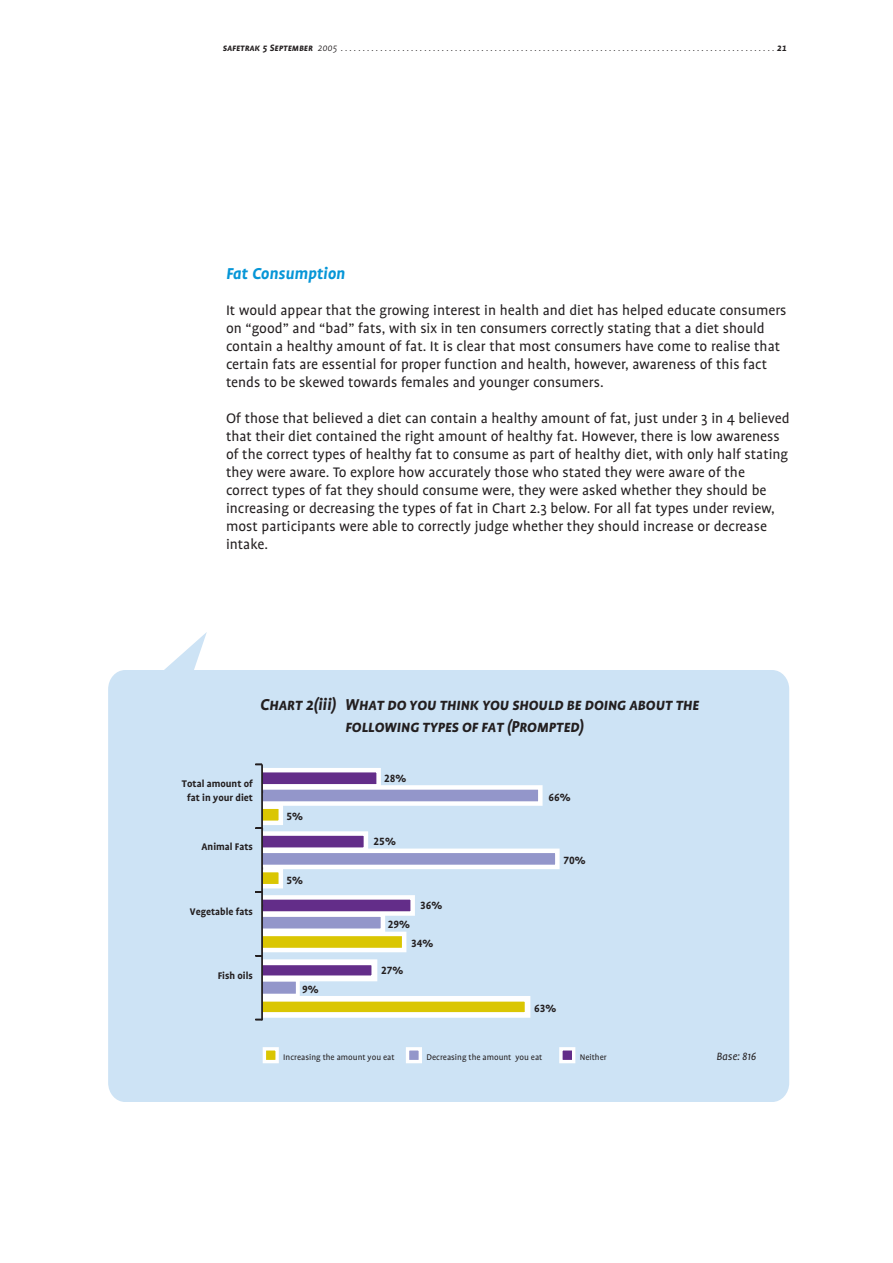
<style>
.page{position:relative;width:893px;height:1263px;background:#fff}
.page>*{position:absolute;margin:0;border:0;box-sizing:border-box;transform-origin:0 0}
.t1{font:italic 700 18px/21.8px "Profile SC";letter-spacing:-.02em;color:#231f20}
.t2{font:italic 700 18px "Profile";color:#0696d7}
.t3{font:15.75px/18px "Profile";color:#231f20}
.t4{font:700 12px "Profile NO";color:#231f20}
.t5{font:italic 12px "Profile";color:#231f20}
.t6{font:700 10.95px/13.2px "Profile";color:#231f20;text-align:center}
.t7{font:italic 300 10.5px "Profile SC";color:#231f20}
.t8{font:9.3px "Profile";color:#231f20}
.s1{font-weight:700}
.s2{font-family:"Profile"}
</style>
<div class="page">
<svg style="left:108px;top:632px;width:681px;height:470px;background:#d1e5f5"></svg>
<div style="left:259px;top:787px;width:281px;height:17px;background:#9396ca"></div>
<div style="left:257px;top:785px;width:285px;height:21px;border:4px solid #fff"></div>
<div style="left:259px;top:770px;width:119px;height:16px;background:#632d89"></div>
<div style="left:257px;top:768px;width:124px;height:21px;border:4px solid #fff"></div>
<div style="left:259px;top:807px;width:22px;height:16px;background:#dac602"></div>
<div style="left:257px;top:804px;width:26px;height:21px;border:4px solid #fff"></div>
<div style="left:259px;top:851px;width:298px;height:16px;background:#9396ca"></div>
<div style="left:257px;top:849px;width:302px;height:20px;border:4px solid #fff"></div>
<div style="left:259px;top:834px;width:107px;height:16px;background:#632d89"></div>
<div style="left:257px;top:831px;width:111px;height:21px;border:4px solid #fff"></div>
<div style="left:259px;top:870px;width:22px;height:16px;background:#dac602"></div>
<div style="left:257px;top:868px;width:26px;height:20px;border:4px solid #fff"></div>
<div style="left:259px;top:915px;width:124px;height:16px;background:#9396ca"></div>
<div style="left:257px;top:912px;width:128px;height:21px;border:4px solid #fff"></div>
<div style="left:259px;top:897px;width:153px;height:17px;background:#632d89"></div>
<div style="left:257px;top:895px;width:158px;height:21px;border:4px solid #fff"></div>
<div style="left:259px;top:934px;width:145px;height:16px;background:#dac602"></div>
<div style="left:257px;top:932px;width:149px;height:20px;border:4px solid #fff"></div>
<div style="left:259px;top:980px;width:39px;height:16px;background:#9396ca"></div>
<div style="left:257px;top:978px;width:43px;height:20px;border:4px solid #fff"></div>
<div style="left:259px;top:962px;width:115px;height:16px;background:#632d89"></div>
<div style="left:256px;top:959px;width:121px;height:22px;border:6px solid #fff"></div>
<div style="left:259px;top:999px;width:268px;height:16px;background:#dac602"></div>
<div style="left:257px;top:996px;width:273px;height:22px;border:6px solid #fff"></div>
<div style="left:254px;top:763px;width:8px;height:260px;background:#cde3f5"></div>
<svg style="left:255px;top:955px;width:6px;height:2px"></svg>
<svg style="left:255px;top:891px;width:6px;height:2px"></svg>
<svg style="left:255px;top:827px;width:6px;height:2px"></svg>
<div style="left:264px;top:1049px;width:13px;height:13px;background:#dac602"></div>
<div style="left:263px;top:1047px;width:16px;height:16px;border:3px solid #fff"></div>
<div style="left:407px;top:1049px;width:13px;height:13px;background:#9396ca"></div>
<div style="left:406px;top:1047px;width:16px;height:16px;border:3px solid #fff"></div>
<hr style="left:261px;top:764px;width:2px;height:256px;background:#231f20">
<div style="left:561px;top:1049px;width:12px;height:13px;background:#632d89"></div>
<div style="left:559px;top:1047px;width:16px;height:16px;border:3px solid #fff"></div>
<p class="t7" style="left:223px;top:41px;width:565px"><span class="s1">safetrak 5 September</span> 2005 . . . . . . . . . . . . . . . . . . . . . . . . . . . . . . . . . . . . . . . . . . . . . . . . . . . . . . . . . . . . . . . . . . . . . . . . . . . . . . . . . . . . . . . . . . . . . . . . . . . <span class="s1">21</span></p>
<p class="t2" style="left:226px;top:266px;width:121px">Fat Consumption</p>
<p class="t3" style="left:226px;top:302px;width:562px">It would appear that the growing interest in health and diet has helped educate consumers on “good” and “bad” fats, with six in ten consumers correctly stating that a diet should contain a healthy amount of fat. It is clear that most consumers have come to realise that certain fats are essential for proper function and health, however, awareness of this fact tends to be skewed towards females and younger consumers.</p>
<p class="t3" style="left:226px;top:410px;width:565px">Of those that believed a diet can contain a healthy amount of fat, just under 3 in 4 believed that their diet contained the right amount of healthy fat. However, there is low awareness of the correct types of healthy fat to consume as part of healthy diet, with only half stating they were aware. To explore how accurately those who stated they were aware of the correct types of fat they should consume were, they were asked whether they should be increasing or decreasing the types of fat in Chart 2.3 below. For all fat types under review, most participants were able to correctly judge whether they should increase or decrease intake.</p>
<p class="t1" style="left:345px;top:693px;width:355px;text-indent:-85px">Chart 2<span class="s2">(iii)</span> What do you think you should be doing about the following types of fat (Prompted)</p>
<p class="t6" style="left:182px;top:778px;width:72px">Total amount of fat in your diet</p>
<p class="t4" style="left:384px;top:771px;width:24px">28%</p>
<p class="t4" style="left:548px;top:790px;width:24px">66%</p>
<p class="t4" style="left:286px;top:809px;width:18px">5%</p>
<p class="t6" style="left:201px;top:841px;width:53px">Animal Fats</p>
<p class="t4" style="left:373px;top:834px;width:24px">25%</p>
<p class="t4" style="left:563px;top:853px;width:24px">70%</p>
<p class="t4" style="left:286px;top:872px;width:18px">5%</p>
<p class="t6" style="left:190px;top:905px;width:65px">Vegetable fats</p>
<p class="t6" style="left:218px;top:970px;width:37px">Fish oils</p>
<p class="t4" style="left:420px;top:898px;width:24px">36%</p>
<p class="t4" style="left:411px;top:936px;width:24px">34%</p>
<p class="t4" style="left:388px;top:917px;width:24px">29%</p>
<p class="t4" style="left:381px;top:963px;width:24px">27%</p>
<p class="t4" style="left:302px;top:982px;width:18px">9%</p>
<p class="t4" style="left:534px;top:1001px;width:24px">63%</p>
<p class="t8" style="left:283px;top:1054px;width:113px">Increasing the amount you eat</p>
<p class="t8" style="left:426px;top:1054px;width:117px">Decreasing the amount you eat</p>
<p class="t8" style="left:579px;top:1054px;width:28px">Neither</p>
<p class="t5" style="left:716px;top:1051px;width:41px">Base: 816</p>
</div>
